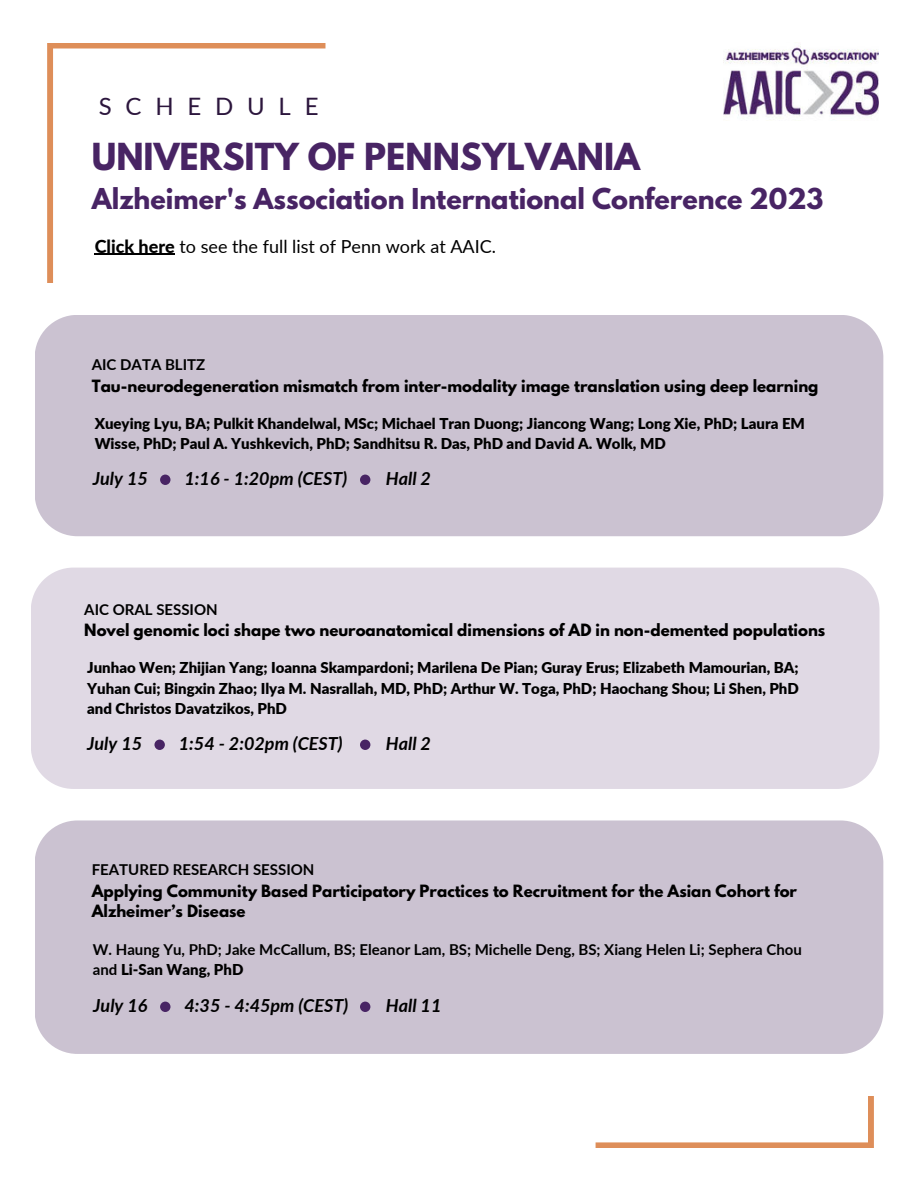
<style>
.page{position:relative;width:918px;height:1188px;background:#fff}
.page>*{position:absolute;margin:0;border:0;box-sizing:border-box;transform-origin:0 0}
.t1{font:700 33px "League Spartan";color:#482464}
.t2{font:700 25.5px "League Spartan";color:#482464}
.t3{font:24px "Lato";letter-spacing:.575em;color:#2c163d}
.t4{font:italic 700 18px "Lato";color:#000}
.t5{font:18px "Lato";color:#000}
.t6{font:900 15px/20.2px "Lato";color:#000}
.t7{font:700 15px/20.2px "League Spartan";color:#000}
.t8{font:700 15px/20.2px "Lato";color:#000}
.s1{font-weight:800}
.s2{font-weight:900}
</style>
<div class="page">
<img style="left:723px;top:46px;width:155px;height:72px">
<svg style="left:596px;top:1096px;width:278px;height:52px"></svg>
<svg style="left:47px;top:43px;width:278px;height:240px"></svg>
<div style="left:35px;top:315px;width:848px;height:221px;background:#cbc2d1"></div>
<div style="left:160px;top:475px;width:11px;height:10px;background:#482464;border-radius:50%"></div>
<div style="left:360px;top:475px;width:10px;height:10px;background:#482464;border-radius:50%"></div>
<div style="left:31px;top:568px;width:849px;height:221px;background:#e0d9e4"></div>
<div style="left:154px;top:740px;width:11px;height:10px;background:#482464;border-radius:50%"></div>
<div style="left:360px;top:740px;width:10px;height:10px;background:#482464;border-radius:50%"></div>
<div style="left:35px;top:820px;width:848px;height:234px;background:#cbc2d1"></div>
<div style="left:160px;top:1002px;width:11px;height:10px;background:#482464;border-radius:50%"></div>
<div style="left:360px;top:1002px;width:10px;height:10px;background:#482464;border-radius:50%"></div>
<hr style="left:95px;top:254px;width:80px;height:1px;background:#000">
<h3 class="t3" style="left:99px;top:89px;width:221px">SCHEDULE</h3>
<h1 class="t1" style="left:92px;top:130px;width:550px">UNIVERSITY OF PENNSYLVANIA</h1>
<h2 class="t2" style="left:92px;top:179px;width:733px">Alzheimer's Association International Conference 2023</h2>
<p class="t5" style="left:95px;top:233px;width:403px"><span class="s1">Click here</span> to see the full list of Penn work at AAIC.</p>
<p class="t8" style="left:92px;top:354px;width:115px">AIC DATA BLITZ</p>
<p class="t7" style="left:92px;top:375px;width:728px">Tau-neurodegeneration mismatch from inter-modality image translation using deep learning</p>
<p class="t6" style="left:95px;top:412px;width:712px">Xueying Lyu, BA; Pulkit Khandelwal, MSc; Michael Tran Duong; Jiancong Wang; Long Xie, PhD; Laura EM<br>Wisse, PhD; Paul A. Yushkevich, PhD; Sandhitsu R. Das, PhD and David A. Wolk, MD</p>
<p class="t4" style="left:93px;top:466px;width:57px">July 15</p>
<p class="t4" style="left:184px;top:466px;width:164px">1:16 - 1:20pm (CEST)</p>
<p class="t4" style="left:386px;top:466px;width:47px">Hall 2</p>
<p class="t8" style="left:84px;top:598px;width:135px">AIC ORAL SESSION</p>
<p class="t7" style="left:84px;top:620px;width:742px">Novel genomic loci shape two neuroanatomical dimensions of AD in non-demented populations</p>
<p class="t6" style="left:87px;top:657px;width:713px;text-align:justify">Junhao Wen; Zhijian Yang; Ioanna Skampardoni; Marilena De Pian; Guray Erus; Elizabeth Mamourian, BA; Yuhan Cui; Bingxin Zhao; Ilya M. Nasrallah, MD, PhD; Arthur W. Toga, PhD; Haochang Shou; Li Shen, PhD and Christos Davatzikos, PhD</p>
<p class="t4" style="left:87px;top:731px;width:57px">July 15</p>
<p class="t4" style="left:179px;top:731px;width:165px">1:54 - 2:02pm (CEST)</p>
<p class="t4" style="left:386px;top:731px;width:47px">Hall 2</p>
<p class="t8" style="left:92px;top:859px;width:224px">FEATURED RESEARCH SESSION</p>
<p class="t7" style="left:92px;top:881px;width:707px">Applying Community Based Participatory Practices to Recruitment for the Asian Cohort for<br>Alzheimer’s Disease</p>
<p class="t8" style="left:93px;top:939px;width:711px">W. Haung Yu, PhD; Jake McCallum, BS; Eleanor Lam, BS; Michelle Deng, BS; Xiang Helen Li; Sephera Chou and <span class="s2">Li-San Wang, PhD</span></p>
<p class="t4" style="left:93px;top:993px;width:56px">July 16</p>
<p class="t4" style="left:184px;top:993px;width:165px">4:35 - 4:45pm (CEST)</p>
<p class="t4" style="left:386px;top:993px;width:57px">Hall 11</p>
</div>
